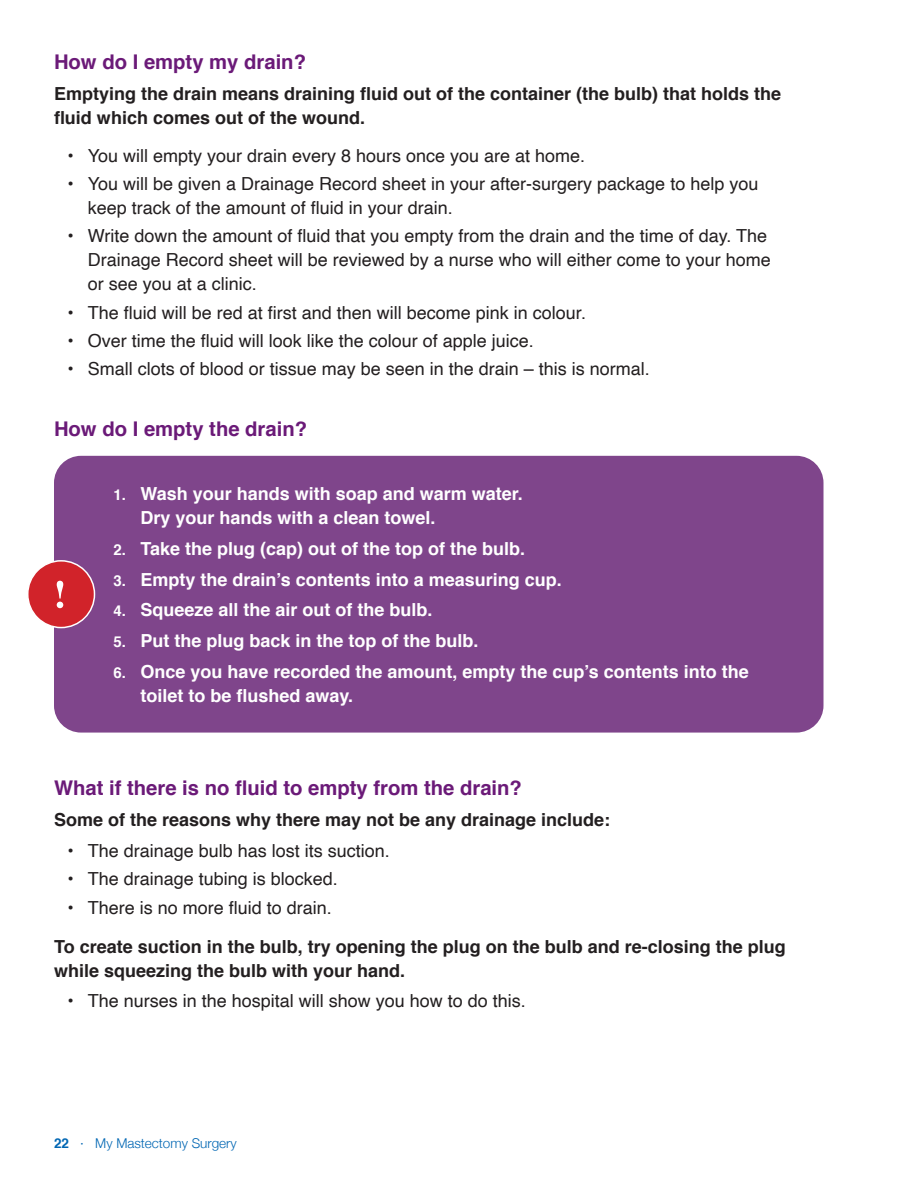
<style>
.page{position:relative;width:918px;height:1188px;background:#fff}
.page>*{position:absolute;margin:0;border:0;box-sizing:border-box;transform-origin:0 0}
.t1{font:700 20.25px "Helvetica";color:#6b1a78}
.t2{font:18px/24px "Helvetica";color:#231f20}
.t3{font:700 18px/24px "Helvetica";color:#fff}
.t4{font:700 18px/24.3px "Helvetica";color:#231f20}
.t5{font:300 13.5px "Helvetica Neue";color:#0166b3}
.s1{font-size:15px}
.s2{font-family:"Helvetica";font-weight:700}
</style>
<div class="page">
<div style="left:54px;top:456px;width:770px;height:277px;background:#7f458b;border-radius:27px"></div>
<svg style="left:28px;top:560px;width:67px;height:68px"></svg>
<p class="t1" style="left:54px;top:46px;width:254px">How do I empty my drain?</p>
<p class="t4" style="left:54px;top:82px;width:729px">Emptying the drain means draining fluid out of the container (the bulb) that holds the fluid which comes out of the wound.</p>
<p class="t2" style="left:68px;top:144px;width:519px">• You will empty your drain every 8 hours once you are at home.</p>
<p class="t2" style="left:88px;top:172px;width:672px;text-indent:-20px">• You will be given a Drainage Record sheet in your after-surgery package to help you keep track of the amount of fluid in your drain.</p>
<p class="t2" style="left:88px;top:225px;width:685px;text-indent:-20px">• Write down the amount of fluid that you empty from the drain and the time of day. The<br>Drainage Record sheet will be reviewed by a nurse who will either come to your home or see you at a clinic.</p>
<p class="t2" style="left:68px;top:301px;width:520px">• The fluid will be red at first and then will become pink in colour.</p>
<p class="t2" style="left:68px;top:329px;width:468px">• Over time the fluid will look like the colour of apple juice.</p>
<p class="t2" style="left:68px;top:358px;width:584px">• Small clots of blood or tissue may be seen in the drain – this is normal.</p>
<p class="t1" style="left:54px;top:413px;width:255px">How do I empty the drain?</p>
<p class="t3" style="left:140px;top:482px;width:384px;text-indent:-27px"><span class="s1">1.</span> Wash your hands with soap and warm water.<br>Dry your hands with a clean towel.</p>
<p class="t3" style="left:113px;top:537px;width:413px"><span class="s1">2.</span> Take the plug (cap) out of the top of the bulb.</p>
<p class="t3" style="left:113px;top:567px;width:450px"><span class="s1">3.</span> Empty the drain’s contents into a measuring cup.</p>
<p class="t3" style="left:113px;top:598px;width:321px"><span class="s1">4.</span> Squeeze all the air out of the bulb.</p>
<p class="t3" style="left:113px;top:629px;width:367px"><span class="s1">5.</span> Put the plug back in the top of the bulb.</p>
<p class="t3" style="left:140px;top:660px;width:610px;text-indent:-27px"><span class="s1">6.</span> Once you have recorded the amount, empty the cup’s contents into the toilet to be flushed away.</p>
<p class="t1" style="left:54px;top:772px;width:470px">What if there is no fluid to empty from the drain?</p>
<p class="t4" style="left:54px;top:808px;width:558px">Some of the reasons why there may not be any drainage include:</p>
<p class="t2" style="left:68px;top:839px;width:324px">• The drainage bulb has lost its suction.</p>
<p class="t2" style="left:68px;top:867px;width:272px">• The drainage tubing is blocked.</p>
<p class="t2" style="left:68px;top:896px;width:266px">• There is no more fluid to drain.</p>
<p class="t4" style="left:54px;top:935px;width:733px">To create suction in the bulb, try opening the plug on the bulb and re-closing the plug while squeezing the bulb with your hand.</p>
<p class="t2" style="left:68px;top:990px;width:460px">• The nurses in the hospital will show you how to do this.</p>
<p class="t5" style="left:54px;top:1132px;width:184px"><span class="s2">22</span> · My Mastectomy Surgery</p>
</div>
